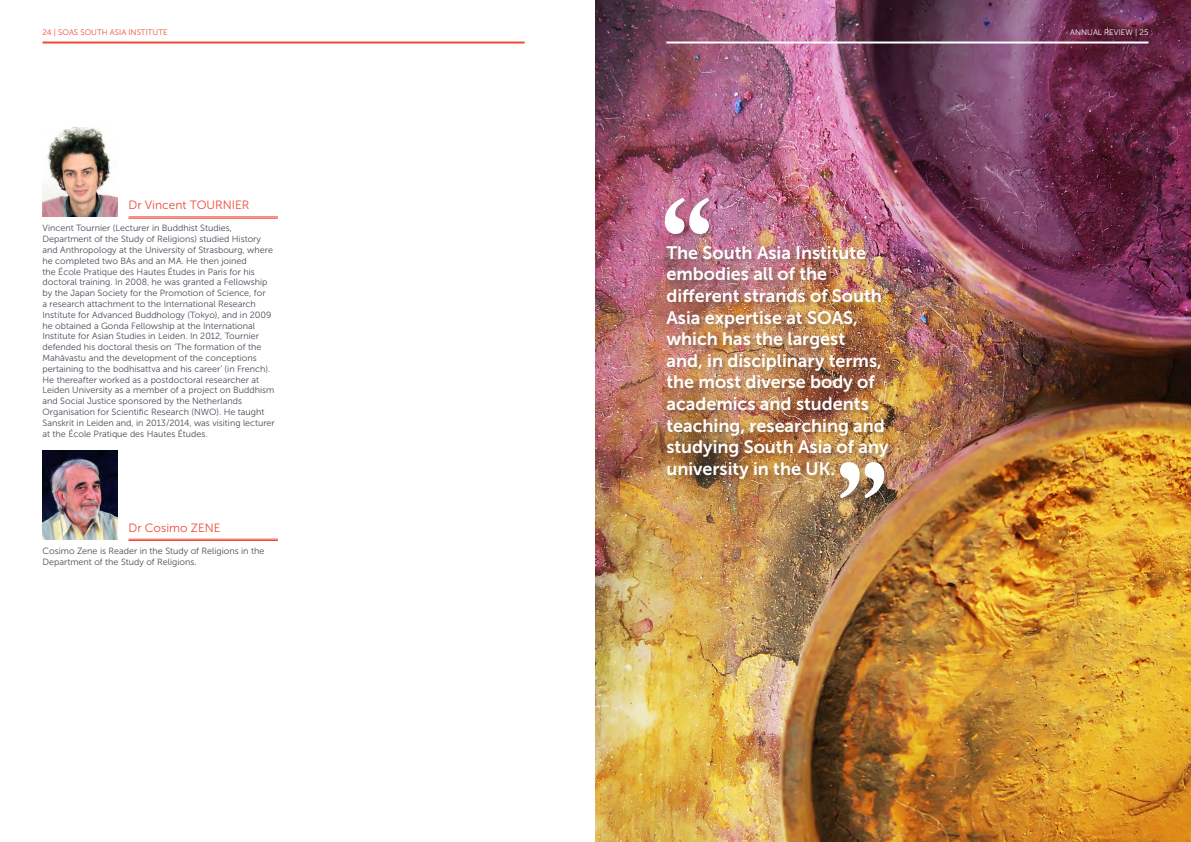
<style>
.page{position:relative;width:1191px;height:842px;background:#fff}
.page>*{position:absolute;margin:0;border:0;box-sizing:border-box;transform-origin:0 0}
.t1{font:18px/21.6px "Museo Sans 700";color:#fff}
.t2{font:12px "Museo Sans 300";color:#ef4835}
.t3{font:9px/10.8px "Museo Sans 300";color:#464b54}
.t4{font:8px "Museo Sans 300";color:#ef4835}
.t5{font:8px "Museo Sans 300";color:#fff}
</style>
<div class="page">
<img style="left:595px;top:0;width:596px;height:842px">
<hr style="left:128px;top:216px;width:150px;height:1px;background:#ef4835">
<hr style="left:128px;top:218px;width:150px;height:1px;background:#ef4835">
<hr style="left:128px;top:539px;width:150px;height:1px;background:#ef4835">
<hr style="left:128px;top:540px;width:150px;height:1px;background:#ef4835">
<img style="left:43px;top:128px;width:74px;height:89px">
<img style="left:43px;top:450px;width:74px;height:89px">
<hr style="left:666px;top:42px;width:482px;height:2px;background:#fff">
<hr style="left:43px;top:42px;width:481px;height:2px;background:#ef4835">
<div style="left:664px;top:198px;width:230px;height:306px;background:#231f20;opacity:.25"></div>
<svg style="left:665px;top:198px;width:44px;height:36px"></svg>
<svg style="left:840px;top:462px;width:44px;height:36px"></svg>
<p class="t4" style="left:43px;top:28px;width:127px">24 | SOAS SOUTH ASIA INSTITUTE</p>
<p class="t5" style="left:1070px;top:28px;width:80px">ANNUAL REVIEW | 25</p>
<h2 class="t2" style="left:128px;top:199px;width:122px">Dr Vincent TOURNIER</h2>
<p class="t3" style="left:43px;top:223px;width:234px">Vincent Tournier (Lecturer in Buddhist Studies, Department of the Study of Religions) studied History and Anthropology at the University of Strasbourg, where he completed two BAs and an MA. He then joined<br>the École Pratique des Hautes Études in Paris for his doctoral training. In 2008, he was granted a Fellowship by the Japan Society for the Promotion of Science, for<br>a research attachment to the International Research Institute for Advanced Buddhology (Tokyo), and in 2009 he obtained a Gonda Fellowship at the International Institute for Asian Studies in Leiden. In 2012, Tournier defended his doctoral thesis on ‘The formation of the Mahāvastu and the development of the conceptions pertaining to the bodhisattva and his career’ (in French).<br>He thereafter worked as a postdoctoral researcher at Leiden University as a member of a project on Buddhism and Social Justice sponsored by the Netherlands Organisation for Scientific Research (NWO). He taught Sanskrit in Leiden and, in 2013/2014, was visiting lecturer at the École Pratique des Hautes Études.</p>
<h2 class="t2" style="left:128px;top:521px;width:94px">Dr Cosimo ZENE</h2>
<p class="t3" style="left:43px;top:545px;width:223px">Cosimo Zene is Reader in the Study of Religions in the<br>Department of the Study of Religions.</p>
<p class="t1" style="left:666px;top:242px;width:224px">The South Asia Institute embodies all of the different strands of South<br>Asia expertise at SOAS, which has the largest<br>and, in disciplinary terms, the most diverse body of academics and students teaching, researching and studying South Asia of any university in the UK.</p>
</div>
